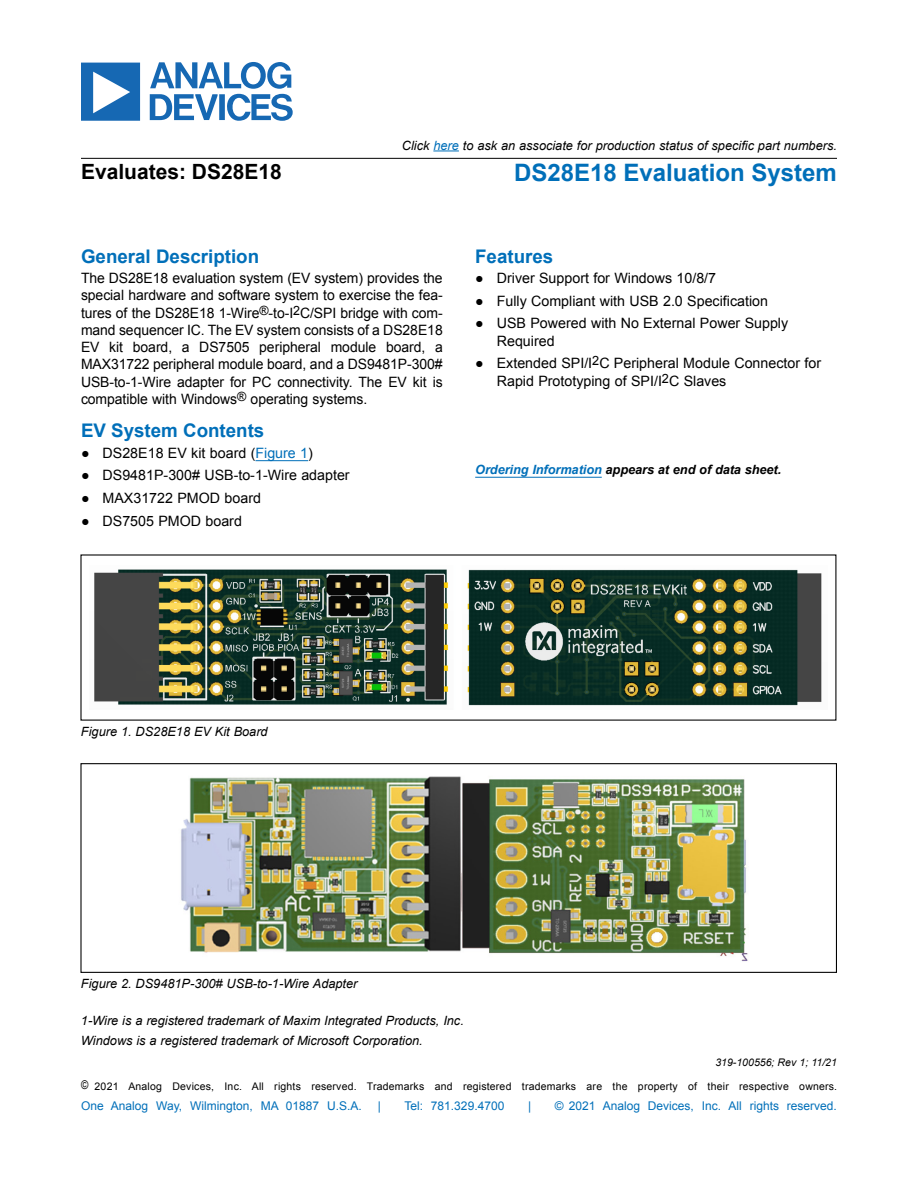
<style>
.page{position:relative;width:918px;height:1188px;background:#fff}
.page>*{position:absolute;margin:0;border:0;box-sizing:border-box;transform-origin:0 0}
.t1{font:700 24px "Arial";color:#006fb9}
.t2{font:700 21px "Arial";color:#000}
.t3{font:700 18.75px "Arial";color:#006fb9}
.t4{font:14.25px/17.2px "Arial";color:#000}
.t5{font:italic 12.75px/19.8px "Arial";color:#000}
.t6{font:italic 700 12.75px "Arial";letter-spacing:-.005em;color:#000}
.t7{font:12px "Arial";color:#006fb9}
.t8{font:10.5px "Arial";letter-spacing:.02em;color:#000}
.t9{font:italic 10.5px "Arial";color:#000}
.s1{color:#006fb9}
.s2{font-family:"Arial Narrow";font-size:12px}
</style>
<div class="page">
<hr style="left:81px;top:158px;width:756px;height:1px;background:#000">
<svg style="left:81px;top:62px;width:212px;height:59px"></svg>
<svg style="left:433px;top:150px;width:26px;height:1px"></svg>
<hr style="left:255px;top:460px;width:53px;height:1px;background:#006fb9">
<hr style="left:475px;top:477px;width:127px;height:1px;background:#006fb9">
<img style="left:94px;top:569px;width:728px;height:137px">
<img style="left:181px;top:776px;width:567px;height:186px">
<div style="left:80px;top:763px;width:757px;height:210px;border:1px solid #000"></div>
<p class="t5" style="left:402px;top:135px;width:437px">Click <span class="s1">here</span> to ask an associate for production status of specific part numbers.</p>
<h2 class="t2" style="left:81px;top:157px;width:202px">Evaluates: DS28E18</h2>
<h1 class="t1" style="left:514px;top:156px;width:324px">DS28E18 Evaluation System</h1>
<h3 class="t3" style="left:81px;top:244px;width:180px">General Description</h3>
<p class="t4" style="left:81px;top:270px;width:363px;text-align:justify">The DS28E18 evaluation system (EV system) provides the special hardware and software system to exercise the fea&shy;tures of the DS28E18 1-Wire<sup>®</sup>-to-I<sup>2</sup>C/SPI bridge with com&shy;mand sequencer IC. The EV system consists of a DS28E18<br>EV kit board, a DS7505 peripheral module board, a MAX31722 peripheral module board, and a DS9481P-300# USB-to-1-Wire adapter for PC connectivity. The EV kit is compatible with Windows<sup>®</sup> operating systems.</p>
<h3 class="t3" style="left:81px;top:418px;width:185px">EV System Contents</h3>
<p class="t4" style="left:81px;top:444px;width:233px">● DS28E18 EV kit board (<span class="s1">Figure 1</span>)</p>
<p class="t4" style="left:81px;top:467px;width:270px">● DS9481P-300# USB-to-1-Wire adapter</p>
<p class="t4" style="left:81px;top:489px;width:182px">● MAX31722 PMOD board</p>
<p class="t4" style="left:81px;top:512px;width:162px">● DS7505 PMOD board</p>
<h3 class="t3" style="left:475px;top:244px;width:80px">Features</h3>
<p class="t4" style="left:475px;top:270px;width:242px">● Driver Support for Windows 10/8/7</p>
<p class="t4" style="left:475px;top:292px;width:294px">● Fully Compliant with USB 2.0 Specification</p>
<p class="t4" style="left:497px;top:315px;width:293px;text-indent:-22px">● USB Powered with No External Power Supply<br>Required</p>
<p class="t4" style="left:497px;top:355px;width:326px;text-indent:-22px">● Extended SPI/I<sup>2</sup>C Peripheral Module Connector for<br>Rapid Prototyping of SPI/I<sup>2</sup>C Slaves</p>
<p class="t6" style="left:475px;top:461px;width:308px"><span class="s1">Ordering Information</span> appears at end of data sheet.</p>
<p class="t5" style="left:81px;top:722px;width:188px">Figure 1. DS28E18 EV Kit Board</p>
<p class="t5" style="left:81px;top:974px;width:278px">Figure 2. DS9481P-300# USB-to-1-Wire Adapter</p>
<p class="t5" style="left:81px;top:1011px;width:384px">1-Wire is a registered trademark of Maxim Integrated Products, Inc.<br>Windows is a registered trademark of Microsoft Corporation.</p>
<p class="t9" style="left:715px;top:1056px;width:123px">319-100556; Rev 1; 11/21</p>
<p class="t8" style="left:81px;top:1080px;width:758px"><span class="s2">©</span> 2021 Analog Devices, Inc. All rights reserved. Trademarks and registered trademarks are the property of their respective owners.</p>
<p class="t7" style="left:81px;top:1098px;width:282px">One Analog Way, Wilmington, MA 01887 U.S.A.</p>
<p class="t7" style="left:378px;top:1098px;width:5px">|</p>
<p class="t7" style="left:404px;top:1098px;width:101px">Tel: 781.329.4700</p>
<p class="t7" style="left:528px;top:1098px;width:5px">|</p>
<p class="t7" style="left:555px;top:1098px;width:284px">© 2021 Analog Devices, Inc. All rights reserved.</p>
</div>
